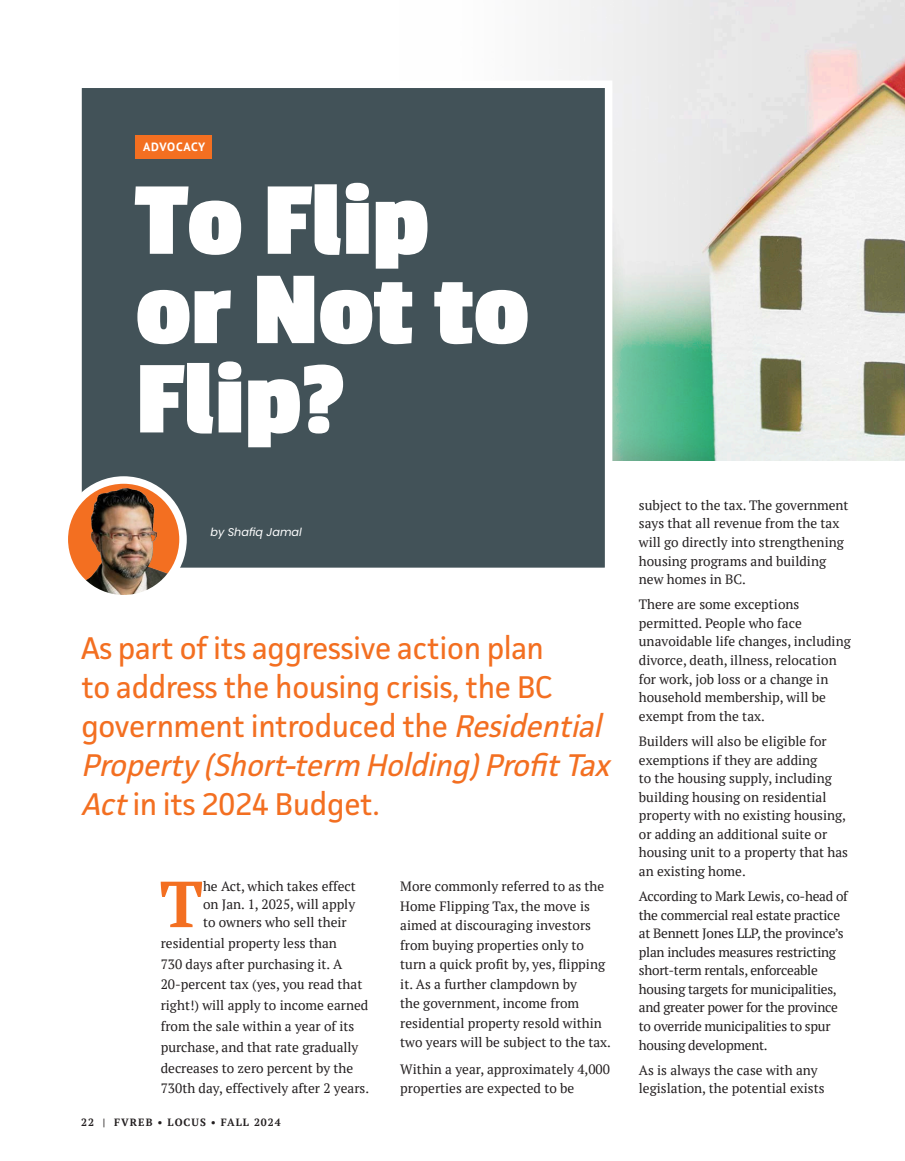
<style>
.page{position:relative;width:905px;height:1161px;background:#fff}
.page>*{position:absolute;margin:0;border:0;box-sizing:border-box;transform-origin:0 0}
.Large_Paragraph{font:700 108.45px/89.4px "Passion One";color:#fff}
.Drop_Cap_First_Paragraph_-_M{font:700 64.95px "PT Serif";color:#f36f21}
.Large_Paragraph-2{font:31.5px/39px "Facit";letter-spacing:-.02em;color:#f36f21}
.Drop_Cap_First_Paragraph_-_M-2{font:13.5px/18.6px "PT Serif";color:#231f20}
.Drop_Cap_First_Paragraph_-_M-3{font:13.5px/18.6px "PT Serif";letter-spacing:-.02em;color:#231f20}
.t1{font:700 12px "PT Sans";letter-spacing:.045em;color:#fff}
.Author_Byline{font:italic 11.25px "Poppins";color:#fff}
.t2{font:700 10.5px "PT Serif";letter-spacing:.1em;color:#231f20}
.s1{font-style:italic}
</style>
<div class="page">
<img style="left:558px;top:0;width:346px;height:460px">
<div style="left:78px;top:84px;width:530px;height:487px;background:#425258"></div>
<div style="left:136px;top:135px;width:76px;height:23px;background:#f36f21"></div>
<div style="left:74px;top:81px;width:538px;height:494px;border:8px solid #fff"></div>
<img style="left:70px;top:480px;width:113px;height:113px">
<div style="left:61px;top:476px;width:126px;height:126px;border:8px solid #fff;border-radius:50%"></div>
<p class="t1" style="left:143px;top:139px;width:64px">ADVOCACY</p>
<p class="Large_Paragraph" style="left:136px;top:174px;width:395px">To Flip or Not to<br>Flip?</p>
<p class="Author_Byline" style="left:210px;top:525px;width:93px">by Shafiq Jamal</p>
<p class="Large_Paragraph-2" style="left:81px;top:628px;width:538px">As part of its aggressive action plan<br>to address the housing crisis, the BC government introduced the <span class="s1">Residential Property(Short-term Holding)ProfitTax Act</span>in its 2024 Budget.</p>
<p class="Drop_Cap_First_Paragraph_-_M" style="left:160px;top:862px;width:45px">T</p>
<p class="Drop_Cap_First_Paragraph_-_M-2" style="left:203px;top:877px;width:154px;line-height:18px;text-align:justify">he Act, which takes effect on Jan. 1, 2025, will apply to owners who sell their</p>
<p class="Drop_Cap_First_Paragraph_-_M-2" style="left:161px;top:933px;width:210px;line-height:20.9px">residential property less than<br>730 days after purchasing it. A 20-percent tax (yes, you read that right!) will apply to income earned from the sale within a year of its purchase, and that rate gradually decreases to zero percent by the 730th day, effectively after 2 years.</p>
<p class="t2" style="left:81px;top:1116px;width:201px">22 | FVREB • LOCUS • FALL 2024</p>
<p class="Drop_Cap_First_Paragraph_-_M-2" style="left:400px;top:876px;width:212px;line-height:19.5px">More commonly referred to as the<br>Home Flipping Tax, the move is aimed at discouraging investors from buying properties only to turn a quick profit by, yes, flipping it. As a further clampdown by<br>the government, income from residential property resold within two years will be subject to the tax.</p>
<p class="Drop_Cap_First_Paragraph_-_M-2" style="left:400px;top:1059px;width:211px;line-height:19.5px">Within a year, approximately 4,000 properties are expected to be</p>
<p class="Drop_Cap_First_Paragraph_-_M-2" style="left:639px;top:496px;width:211px">subject to the tax. The government says that all revenue from the tax will go directly into strengthening housing programs and building new homes in BC.</p>
<p class="Drop_Cap_First_Paragraph_-_M-2" style="left:639px;top:595px;width:213px">There are some exceptions permitted. People who face unavoidable life changes, including divorce, death, illness, relocation for work, job loss or a change in household membership, will be exempt from the tax.</p>
<p class="Drop_Cap_First_Paragraph_-_M-2" style="left:639px;top:732px;width:211px">Builders will also be eligible for exemptions if they are adding<br>to the housing supply, including building housing on residential property with no existing housing, or adding an additional suite or housing unit to a property that has an existing home.</p>
<p class="Drop_Cap_First_Paragraph_-_M-3" style="left:639px;top:887px;width:210px">According to Mark Lewis, co-head of the commercial real estate practice at Bennett Jones LLP, the province’s plan includes measures restricting short-term rentals, enforceable housing targets for municipalities, and greater power for the province to override municipalities to spur housing development.</p>
<p class="Drop_Cap_First_Paragraph_-_M-2" style="left:639px;top:1061px;width:187px">As is always the case with any legislation, the potential exists</p>
</div>
